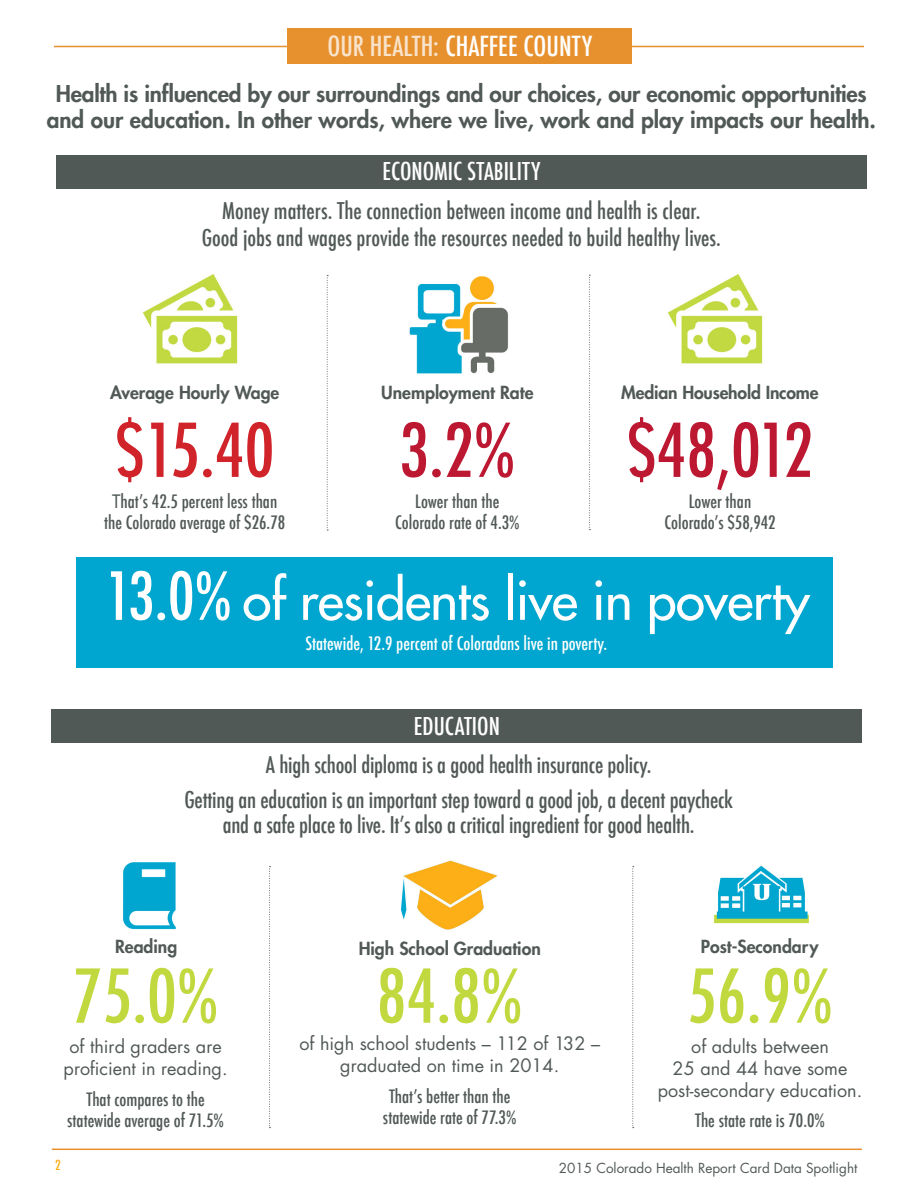
<style>
.page{position:relative;width:918px;height:1188px;background:#fff}
.page>*{position:absolute;margin:0;border:0;box-sizing:border-box;transform-origin:0 0}
.t1{font:500 condensed 72px "Futura";color:#c2d83f}
.t2{font:500 condensed 72px "Futura";color:#bd1832}
.t3{font:500 condensed 72px "Futura";color:#d1232a}
.t4{font:500 53.1px "Futura Std";letter-spacing:-.01em;color:#fff}
.t5{font:500 condensed 27px "Futura";color:#fff}
.t6{font:500 condensed 24px "Futura";color:#fff}
.t7{font:500 condensed 22.5px/25.5px "Futura";letter-spacing:-.01em;color:#515957;text-align:center}
.t8{font:800 22.5px/25.5px "Futura Std";letter-spacing:-.01em;color:#515957;text-align:center}
.t9{font:500 condensed 18px/21.6px "Futura";color:#515957;text-align:center}
.t10{font:18px/21.6px "Futura Std";color:#515957;text-align:center}
.t11{font:500 condensed 18px "Futura";color:#fff}
.t12{font:800 17.55px "Futura Std";color:#515957}
.t13{font:13.5px "Futura Std";color:#515957}
.t14{font:500 condensed 13.5px "Futura";color:#faaf18}
.s1{color:#f9e3cb}
.s2{font-family:"Futura Std";font-weight:400;font-stretch:normal}
.s3{font-family:"Futura";font-stretch:condensed;font-size:64.35px}
</style>
<div class="page">
<img style="left:401px;top:860px;width:97px;height:70px">
<div style="left:76px;top:557px;width:757px;height:111px;background:#00a6cf"></div>
<svg style="left:327px;top:275px;width:1px;height:256px"></svg>
<svg style="left:589px;top:275px;width:1px;height:255px"></svg>
<hr style="left:54px;top:46px;width:810px;height:1px;background:#e7912e">
<div style="left:287px;top:28px;width:345px;height:36px;background:#e7912e"></div>
<div style="left:56px;top:155px;width:810px;height:33px;background:#515957"></div>
<div style="left:52px;top:710px;width:810px;height:33px;background:#515957"></div>
<img style="left:123px;top:862px;width:53px;height:68px">
<img style="left:714px;top:865px;width:95px;height:59px">
<img style="left:142px;top:274px;width:96px;height:90px">
<img style="left:667px;top:274px;width:96px;height:90px">
<img style="left:409px;top:276px;width:100px;height:98px">
<svg style="left:269px;top:866px;width:1px;height:262px"></svg>
<svg style="left:632px;top:866px;width:2px;height:262px"></svg>
<hr style="left:52px;top:1149px;width:810px;height:1px;background:#e7912e">
<p class="t5" style="left:328px;top:28px;width:266px"><span class="s1">OUR HEALTH:</span> CHAFFEE COUNTY</p>
<p class="t8" style="left:47px;top:81px;width:831px">Health is influenced by our surroundings and our choices, our economic opportunities and our education. In other words, where we live, work and play impacts our health.</p>
<p class="t6" style="left:382px;top:156px;width:159px">ECONOMIC STABILITY</p>
<p class="t7" style="left:202px;top:198px;width:521px;line-height:27px">Money matters. The connection between income and health is clear.<br>Good jobs and wages provide the resources needed to build healthy lives.</p>
<p class="t12" style="left:110px;top:381px;width:171px">Average Hourly Wage</p>
<p class="t3" style="left:115px;top:404px;width:161px">$15.40</p>
<p class="t9" style="left:104px;top:490px;width:183px"><span class="s2">T</span>hat’s 42.5 percent less than the Colorado average of $26.78</p>
<p class="t12" style="left:381px;top:381px;width:154px">Unemployment Rate</p>
<p class="t2" style="left:399px;top:404px;width:118px">3.2%</p>
<p class="t9" style="left:395px;top:490px;width:126px">Lower than the<br>Colorado rate of 4.3%</p>
<p class="t12" style="left:621px;top:381px;width:199px">Median Household Income</p>
<p class="t2" style="left:627px;top:404px;width:188px">$48,012</p>
<p class="t9" style="left:664px;top:490px;width:113px">Lower than<br>Colorado’s $58,942</p>
<p class="t4" style="left:105px;top:567px;width:706px"><span class="s3">13.0%</span> of residents live in poverty</p>
<p class="t11" style="left:305px;top:632px;width:303px">Statewide, 12.9 percent of Coloradans live in poverty.</p>
<p class="t6" style="left:414px;top:711px;width:87px">EDUCATION</p>
<p class="t7" style="left:266px;top:752px;width:387px">A high school diploma is a good health insurance policy.</p>
<p class="t7" style="left:184px;top:787px;width:550px">Getting an education is an important step toward a good job, a decent paycheck and a safe place to live. It’s also a critical ingredient for good health.</p>
<p class="t12" style="left:115px;top:935px;width:64px">Reading</p>
<p class="t12" style="left:359px;top:937px;width:184px">High School Graduation</p>
<p class="t12" style="left:701px;top:935px;width:119px">Post-Secondary</p>
<p class="t1" style="left:73px;top:950px;width:148px">75.0%</p>
<p class="t10" style="left:64px;top:1036px;width:165px">of third graders are proficient in reading.</p>
<p class="t9" style="left:67px;top:1088px;width:158px">That compares to the statewide average of 71.5%</p>
<p class="t1" style="left:377px;top:950px;width:148px">84.8%</p>
<p class="t10" style="left:299px;top:1033px;width:302px">of high school students – 112 of 132 – graduated on time in 2014.</p>
<p class="t9" style="left:383px;top:1085px;width:135px">That’s better than the statewide rate of 77.3%</p>
<p class="t1" style="left:687px;top:950px;width:148px">56.9%</p>
<p class="t10" style="left:658px;top:1036px;width:206px">of adults between<br>25 and 44 have some post-secondary education.</p>
<p class="t9" style="left:695px;top:1110px;width:131px">The state rate is 70.0%</p>
<p class="t14" style="left:55px;top:1156px;width:7px">2</p>
<p class="t13" style="left:559px;top:1159px;width:300px">2015 Colorado Health Report Card Data Spotlight</p>
</div>
